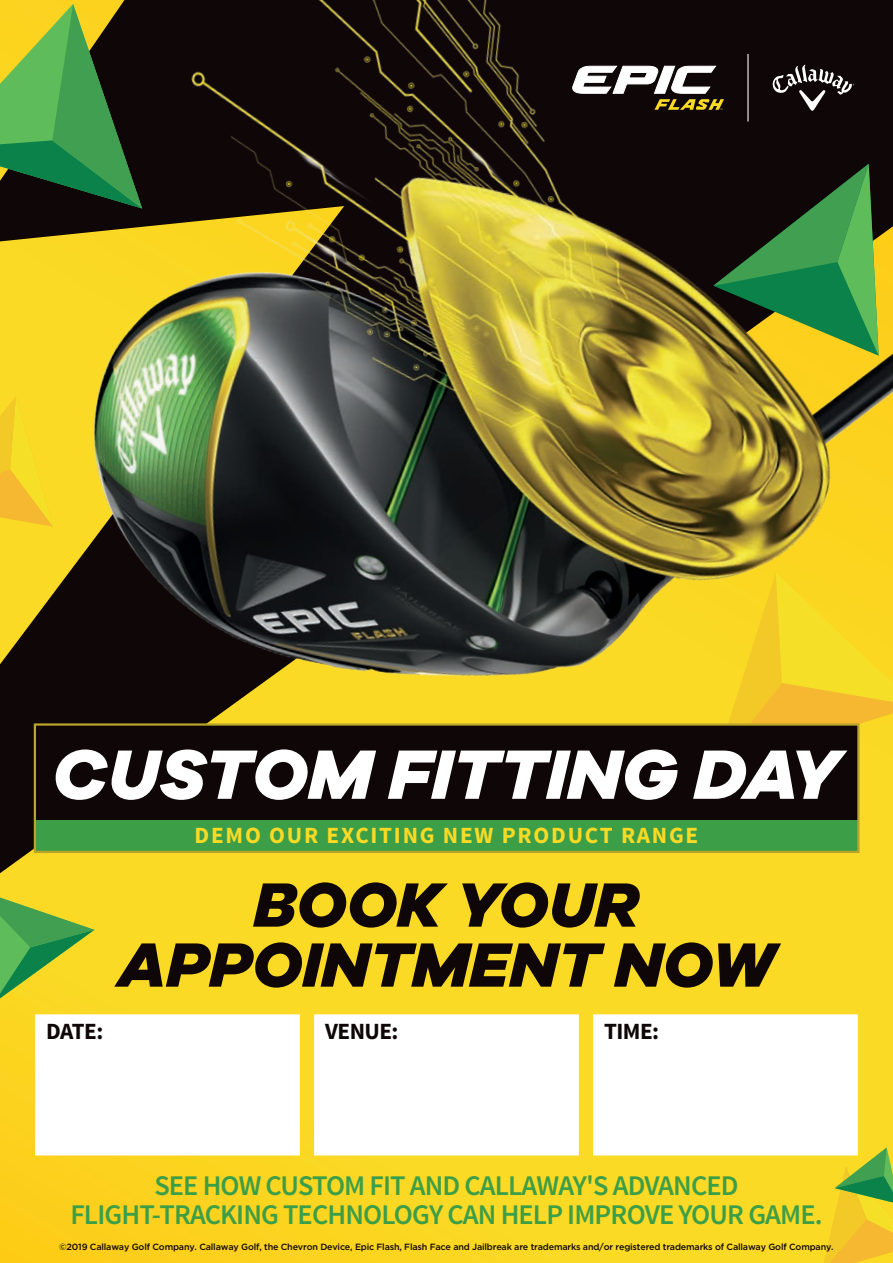
<style>
.page{position:relative;width:893px;height:1263px;background:#fada24}
.page>*{position:absolute;margin:0;border:0;box-sizing:border-box;transform-origin:0 0}
.t1{font:italic 800 72px "Galano Grotesque";color:#fff}
.t2{font:italic 800 64.5px/60px "Galano Grotesque";color:#0e0607;text-align:center}
.t3{font:600 28.5px/29.2px "Source Sans Pro";letter-spacing:-.03em;color:#3d9e48;text-align:center}
.t4{font:700 23.25px "Source Sans Pro";letter-spacing:.075em;color:#fada24}
.t5{font:700 23.25px "Source Sans Pro";letter-spacing:-.025em;color:#0e0607}
.t6{font:500 9px "Gotham";letter-spacing:-.02em;color:#0e0607}
</style>
<div class="page">
<svg style="left:0;top:56px;width:25px;height:152px;background:#4d8a3d"></svg>
<svg style="left:0;top:397px;width:25px;height:125px"></svg>
<svg style="left:824px;top:1147px;width:69px;height:116px"></svg>
<svg style="left:0;top:897px;width:94px;height:101px"></svg>
<div style="left:593px;top:1014px;width:265px;height:141px;background:#fff;border:1px solid #fff"></div>
<div style="left:314px;top:1014px;width:265px;height:141px;background:#fff;border:1px solid #fff"></div>
<div style="left:35px;top:1014px;width:265px;height:141px;background:#fff;border:1px solid #fff"></div>
<img style="left:25px;top:0;width:868px;height:855px">
<p class="t1" style="left:52px;top:729px;width:790px">CUSTOM FITTING DAY</p>
<p class="t4" style="left:195px;top:821px;width:505px">DEMO OUR EXCITING NEW PRODUCT RANGE</p>
<p class="t2" style="left:118px;top:872px;width:659px">BOOK YOUR<br>APPOINTMENT NOW</p>
<p class="t5" style="left:46px;top:1016px;width:59px">DATE:</p>
<p class="t5" style="left:325px;top:1016px;width:75px">VENUE:</p>
<p class="t5" style="left:604px;top:1016px;width:56px">TIME:</p>
<p class="t3" style="left:70px;top:1172px;width:754px">SEE HOW CUSTOM FIT AND CALLAWAY'S ADVANCED<br>FLIGHT-TRACKING TECHNOLOGY CAN HELP IMPROVE YOUR GAME.</p>
<p class="t6" style="left:59px;top:1240px;width:776px">©2019 Callaway Golf Company. Callaway Golf, the Chevron Device, Epic Flash, Flash Face and Jailbreak are trademarks and/or registered trademarks of Callaway Golf Company.</p>
</div>
